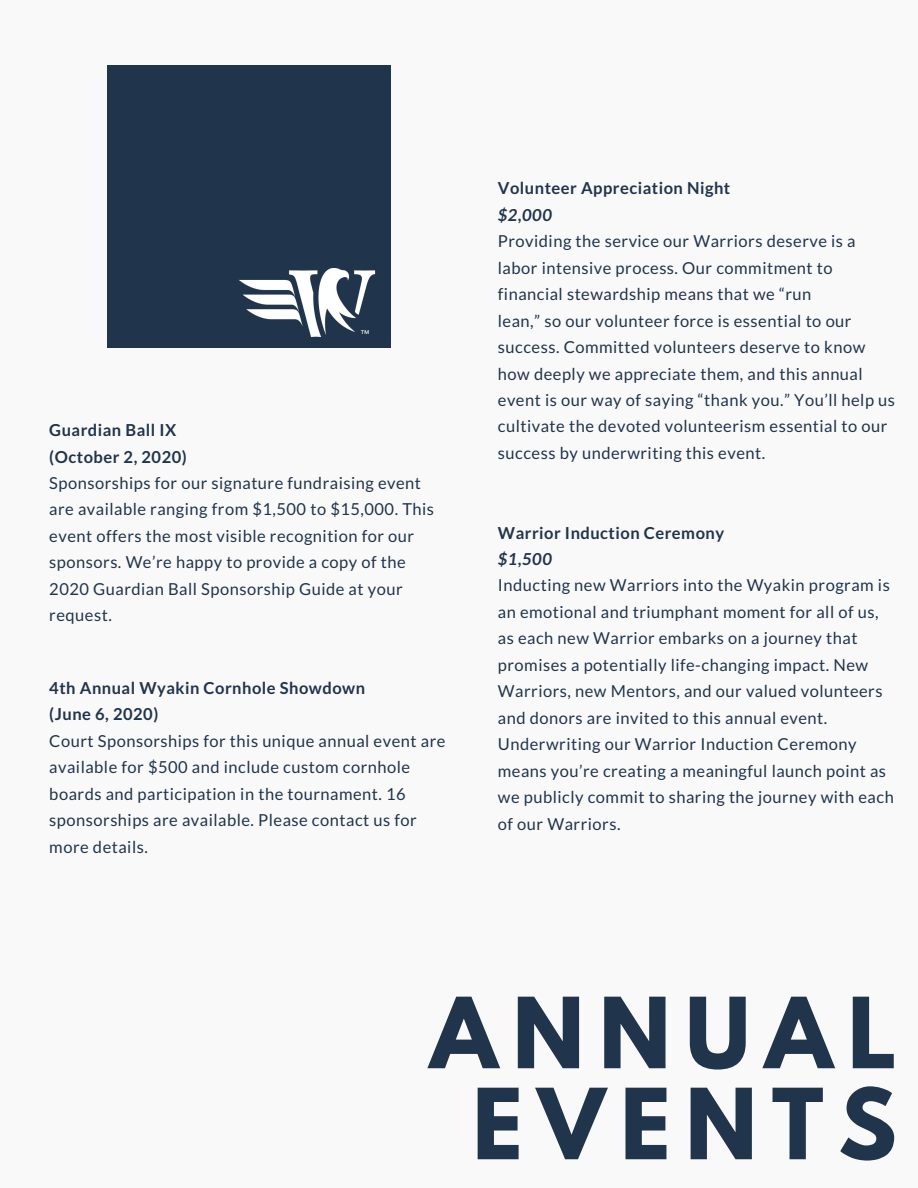
<style>
.page{position:relative;width:918px;height:1188px;background:#f9f9f9}
.page>*{position:absolute;margin:0;border:0;box-sizing:border-box;transform-origin:0 0}
.t1{font:700 86.85px/91.1px "League Spartan";letter-spacing:.17em;color:#20344b;text-align:center}
.t2{font:16.5px/26.4px "Lato";letter-spacing:.03em;color:#20344b}
.t3{font:700 16.5px/26.4px "Lato";letter-spacing:.03em;color:#20344b}
.t4{font:italic 700 16.5px "Lato";letter-spacing:.03em;color:#20344b}
.t5{font:9.75px "Arimo";color:#fff}
</style>
<div class="page">
<div style="left:107px;top:65px;width:284px;height:283px;background:#20344b"></div>
<img style="left:240px;top:268px;width:136px;height:68px">
<p class="t5" style="left:360px;top:328px;width:11px">™</p>
<p class="t3" style="left:49px;top:416px;width:139px">Guardian Ball IX (October 2, 2020)</p>
<p class="t2" style="left:49px;top:469px;width:386px">Sponsorships for our signature fundraising event are available ranging from $1,500 to $15,000. This event offers the most visible recognition for our sponsors. We’re happy to provide a copy of the 2020 Guardian Ball Sponsorship Guide at your request.</p>
<p class="t3" style="left:49px;top:674px;width:317px">4th Annual Wyakin Cornhole Showdown (June 6, 2020)</p>
<p class="t2" style="left:49px;top:727px;width:398px">Court Sponsorships for this unique annual event are available for $500 and include custom cornhole boards and participation in the tournament. 16 sponsorships are available. Please contact us for more details.</p>
<p class="t3" style="left:498px;top:175px;width:234px">Volunteer Appreciation Night</p>
<p class="t4" style="left:498px;top:205px;width:56px">$2,000</p>
<p class="t2" style="left:498px;top:228px;width:399px">Providing the service our Warriors deserve is a labor intensive process. Our commitment to financial stewardship means that we “run<br>lean,” so our volunteer force is essential to our success. Committed volunteers deserve to know how deeply we appreciate them, and this annual event is our way of saying “thank you.” You’ll help us cultivate the devoted volunteerism essential to our success by underwriting this event.</p>
<p class="t3" style="left:498px;top:519px;width:228px">Warrior Induction Ceremony</p>
<p class="t4" style="left:498px;top:549px;width:56px">$1,500</p>
<p class="t2" style="left:498px;top:572px;width:397px">Inducting new Warriors into the Wyakin program is an emotional and triumphant moment for all of us, as each new Warrior embarks on a journey that promises a potentially life-changing impact. New Warriors, new Mentors, and our valued volunteers and donors are invited to this annual event.<br>Underwriting our Warrior Induction Ceremony means you’re creating a meaningful launch point as we publicly commit to sharing the journey with each of our Warriors.</p>
<h1 class="t1" style="left:430px;top:999px;width:468px">ANNUAL<br>EVENTS</h1>
</div>
